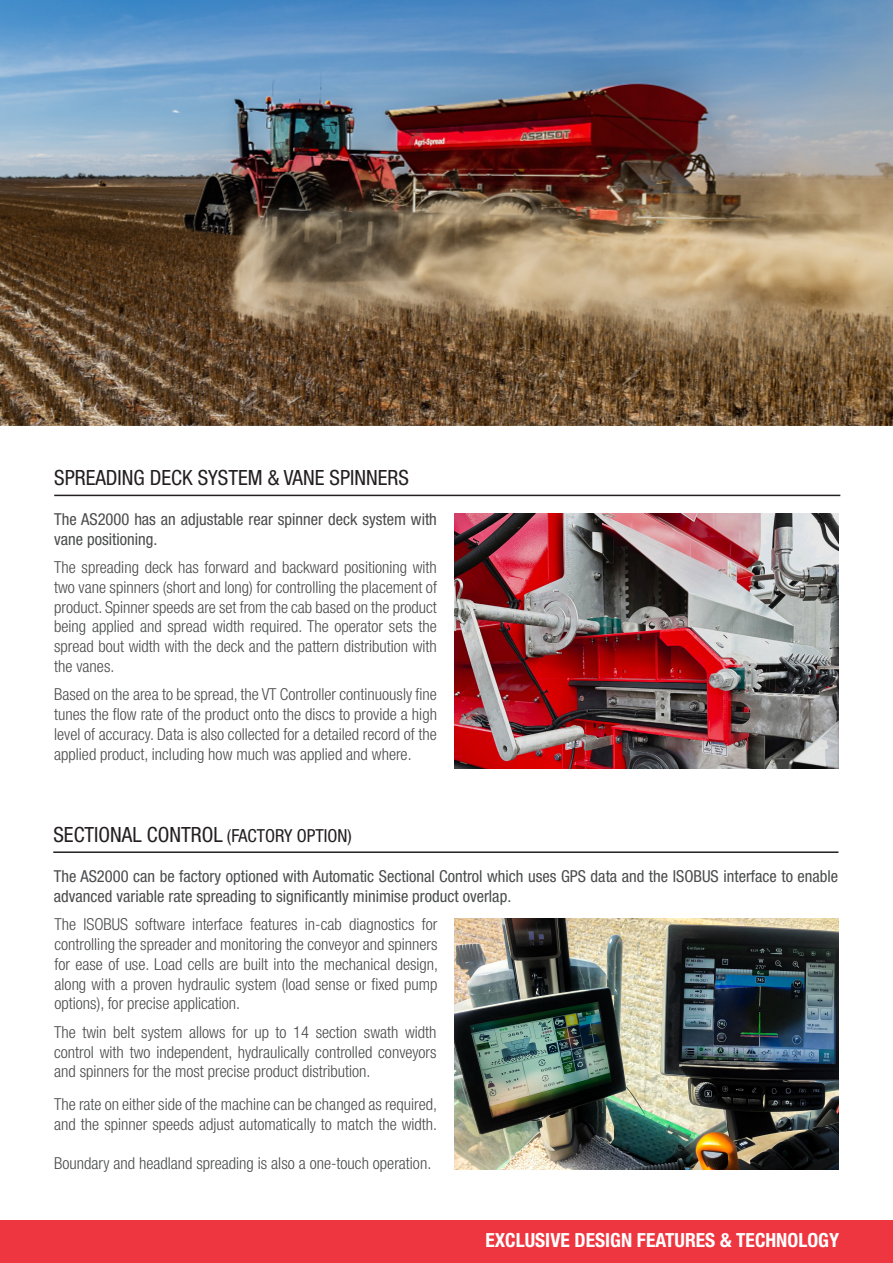
<style>
.page{position:relative;width:893px;height:1263px;background:#fff}
.page>*{position:absolute;margin:0;border:0;box-sizing:border-box;transform-origin:0 0}
.Equalizer_Heading_1{font:condensed 21px "Helvetica Neue LT Std";color:#231f20}
.t1{font:700 condensed 19.5px "Helvetica Neue LT Std";color:#fff}
.Brochure_Body_Text{font:300 condensed 16.5px/19.8px "Helvetica Neue LT Std";color:#4b4c4d;text-align:justify}
.Brochure_Body_Text-2{font:condensed 16.5px/19.8px "Helvetica Neue LT Std";color:#4b4c4d}
.s1{font-size:18px}
</style>
<div class="page">
<img style="left:0;top:0;width:893px;height:426px">
<div style="left:0;top:1220px;width:893px;height:43px;background:#ee3640"></div>
<hr style="left:53px;top:851px;width:785px;height:2px;background:#231f20">
<img style="left:455px;top:918px;width:383px;height:251px">
<hr style="left:54px;top:495px;width:786px;height:1px;background:#231f20">
<img style="left:455px;top:513px;width:383px;height:255px">
<p class="Equalizer_Heading_1" style="left:54px;top:465px;width:356px">SPREADING DECK SYSTEM &amp; VANE SPINNERS</p>
<p class="Brochure_Body_Text-2" style="left:54px;top:509px;width:384px">The AS2000 has an adjustable rear spinner deck system with vane positioning.</p>
<p class="Brochure_Body_Text" style="left:54px;top:557px;width:384px">The spreading deck has forward and backward positioning with two vane spinners (short and long) for controlling the placement of product. Spinner speeds are set from the cab based on the product being applied and spread width required. The operator sets the spread bout width with the deck and the pattern distribution with the vanes.</p>
<p class="Brochure_Body_Text" style="left:54px;top:684px;width:384px">Based on the area to be spread, the VT Controller continuously fine tunes the flow rate of the product onto the discs to provide a high level of accuracy. Data is also collected for a detailed record of the applied product, including how much was applied and where.</p>
<p class="Equalizer_Heading_1" style="left:53px;top:822px;width:300px">SECTIONAL CONTROL <span class="s1">(FACTORY OPTION)</span></p>
<p class="Brochure_Body_Text-2" style="left:54px;top:866px;width:786px">The AS2000 can be factory optioned with Automatic Sectional Control which uses GPS data and the ISOBUS interface to enable advanced variable rate spreading to significantly minimise product overlap.</p>
<p class="Brochure_Body_Text" style="left:55px;top:914px;width:385px">The ISOBUS software interface features in-cab diagnostics for controlling the spreader and monitoring the conveyor and spinners for ease of use. Load cells are built into the mechanical design, along with a proven hydraulic system (load sense or fixed pump options), for precise application.</p>
<p class="Brochure_Body_Text" style="left:54px;top:1022px;width:384px">The twin belt system allows for up to 14 section swath width control with two independent, hydraulically controlled conveyors and spinners for the most precise product distribution.</p>
<p class="Brochure_Body_Text" style="left:54px;top:1094px;width:384px">The rate on either side of the machine can be changed as required, and the spinner speeds adjust automatically to match the width.</p>
<p class="Brochure_Body_Text" style="left:54px;top:1153px;width:379px">Boundary and headland spreading is also a one-touch operation.</p>
<p class="t1" style="left:485px;top:1228px;width:355px">EXCLUSIVE DESIGN FEATURES &amp; TECHNOLOGY</p>
</div>
